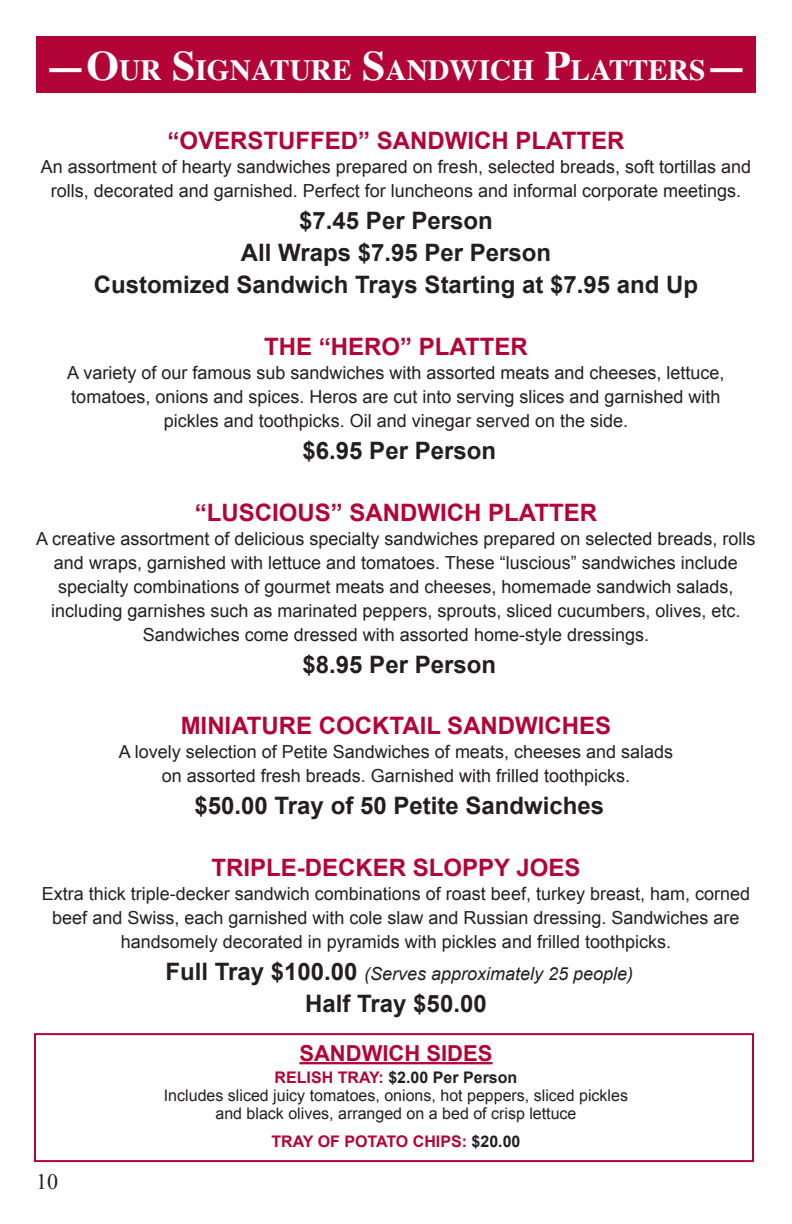
<style>
.page{position:relative;width:792px;height:1224px;background:#fff}
.page>*{position:absolute;margin:0;border:0;box-sizing:border-box;transform-origin:0 0}
.t1{font:700 29.4px "Times";color:#fff}
.t2{font:700 24px "Arial";color:#231f20}
.t3{font:700 24px "Arial";color:#b30437}
.t4{font:700 22px "Arial";color:#b30437}
.t5{font:22px "Times New Roman";color:#231f20}
.t6{font:18px/24px "Arial";color:#231f20;text-align:center}
.t7{font:italic 18px "Arial";color:#231f20}
.t8{font:16px/18px "Arial";color:#231f20;text-align:center}
.t9{font:700 16px "Arial";color:#231f20}
.t10{font:700 16px "Arial";color:#b30437}
.s1{font-size:42px}
.s2{font-weight:700;font-style:normal;font-size:24px}
.s3{color:#b30437}
.s4{color:#231f20}
</style>
<div class="page">
<hr style="left:299px;top:1062px;width:194px;height:2px;background:#b30437">
<div style="left:34px;top:1033px;width:720px;height:129px;border:2px solid #b30437"></div>
<div style="left:36px;top:36px;width:720px;height:57px;background:#b30437"></div>
<p class="t1" style="left:44px;top:42px;width:705px"><span class="s1">—</span><span class="s1">O</span>UR <span class="s1">S</span>IGNATURE <span class="s1">S</span>ANDWICH <span class="s1">P</span>LATTERS<span class="s1">—</span></p>
<p class="t3" style="left:168px;top:125px;width:458px">“OVERSTUFFED” SANDWICH PLATTER</p>
<p class="t6" style="left:41px;top:155px;width:712px">An assortment of hearty sandwiches prepared on fresh, selected breads, soft tortillas and rolls, decorated and garnished. Perfect for luncheons and informal corporate meetings.</p>
<p class="t2" style="left:299px;top:205px;width:195px">$7.45 Per Person</p>
<p class="t2" style="left:241px;top:237px;width:312px">All Wraps $7.95 Per Person</p>
<p class="t2" style="left:94px;top:269px;width:606px">Customized Sandwich Trays Starting at $7.95 and Up</p>
<p class="t3" style="left:264px;top:331px;width:265px">THE “HERO” PLATTER</p>
<p class="t6" style="left:67px;top:361px;width:659px">A variety of our famous sub sandwiches with assorted meats and cheeses, lettuce, tomatoes, onions and spices. Heros are cut into serving slices and garnished with pickles and toothpicks. Oil and vinegar served on the side.</p>
<p class="t2" style="left:303px;top:435px;width:195px">$6.95 Per Person</p>
<p class="t3" style="left:195px;top:496px;width:404px">“LUSCIOUS” SANDWICH PLATTER</p>
<p class="t6" style="left:36px;top:527px;width:721px">A creative assortment of delicious specialty sandwiches prepared on selected breads, rolls and wraps, garnished with lettuce and tomatoes. These “luscious” sandwiches include specialty combinations of gourmet meats and cheeses, homemade sandwich salads, including garnishes such as marinated peppers, sprouts, sliced cucumbers, olives, etc.<br>Sandwiches come dressed with assorted home-style dressings.</p>
<p class="t2" style="left:303px;top:648px;width:195px">$8.95 Per Person</p>
<p class="t3" style="left:181px;top:710px;width:432px">MINIATURE COCKTAIL SANDWICHES</p>
<p class="t6" style="left:119px;top:740px;width:556px">A lovely selection of Petite Sandwiches of meats, cheeses and salads on assorted fresh breads. Garnished with frilled toothpicks.</p>
<p class="t2" style="left:195px;top:790px;width:411px">$50.00 Tray of 50 Petite Sandwiches</p>
<p class="t3" style="left:212px;top:852px;width:370px">TRIPLE-DECKER SLOPPY JOES</p>
<p class="t6" style="left:42px;top:882px;width:710px">Extra thick triple-decker sandwich combinations of roast beef, turkey breast, ham, corned beef and Swiss, each garnished with cole slaw and Russian dressing. Sandwiches are handsomely decorated in pyramids with pickles and frilled toothpicks.</p>
<p class="t7" style="left:165px;top:962px;width:469px"><span class="s2">Full Tray $100.00</span> (Serves approximately 25 people)</p>
<p class="t2" style="left:305px;top:988px;width:183px">Half Tray $50.00</p>
<p class="t4" style="left:299px;top:1039px;width:195px">SANDWICH SIDES</p>
<p class="t9" style="left:275px;top:1067px;width:244px"><span class="s3">RELISH TRAY:</span> $2.00 Per Person</p>
<p class="t8" style="left:164px;top:1086px;width:466px">Includes sliced juicy tomatoes, onions, hot peppers, sliced pickles and black olives, arranged on a bed of crisp lettuce</p>
<p class="t10" style="left:272px;top:1131px;width:250px">TRAY OF POTATO CHIPS: <span class="s4">$20.00</span></p>
<p class="t5" style="left:36px;top:1167px;width:23px">10</p>
</div>
